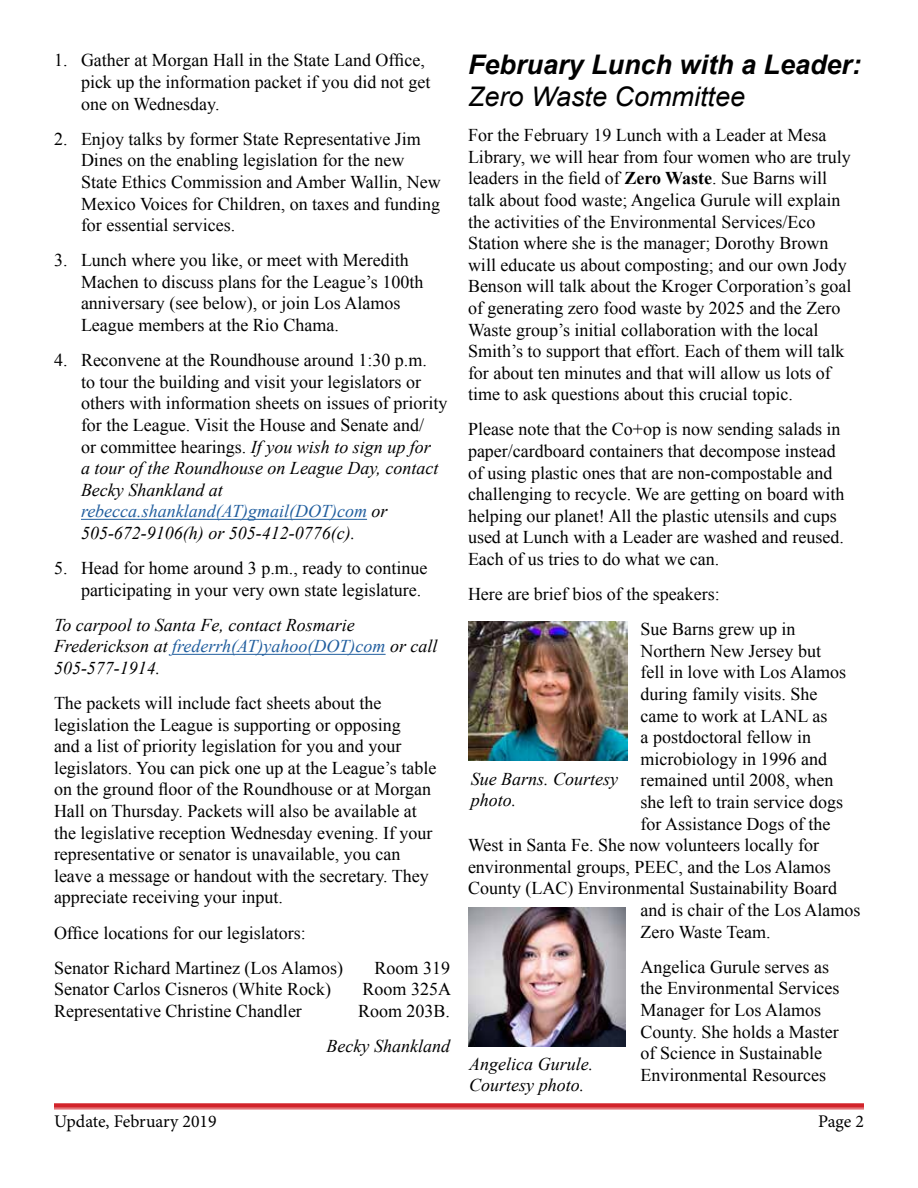
<style>
.page{position:relative;width:918px;height:1188px;background:#fff}
.page>*{position:absolute;margin:0;border:0;box-sizing:border-box;transform-origin:0 0}
.t1{font:italic 700 27px "Arial";color:#000}
.t2{font:italic 27px "Arial";color:#000}
.t3{font:18px/21.6px "Times New Roman";color:#000}
.t4{font:italic 18px/21.6px "Times New Roman";color:#000}
.t5{font:17.85px "Minion Pro";letter-spacing:-.005em;color:#000}
.s1{font-style:italic}
.s2{font-style:italic;color:#215e9e}
.s3{color:#215e9e}
.s4{font-weight:700}
</style>
<div class="page">
<div style="left:54px;top:1103px;width:810px;height:5px;background:#d2232a"></div>
<hr style="left:54px;top:1109px;width:810px;height:1px;background:#d2232a">
<hr style="left:81px;top:519px;width:286px;height:1px;background:#215e9e">
<hr style="left:172px;top:654px;width:214px;height:1px;background:#215e9e">
<img style="left:469px;top:622px;width:158px;height:139px">
<img style="left:469px;top:908px;width:157px;height:138px">
<p class="t3" style="left:81px;top:49px;width:351px;text-indent:-27px">1. Gather at Morgan Hall in the State Land Office, pick up the information packet if you did not get one on Wednesday.</p>
<p class="t3" style="left:81px;top:128px;width:361px;text-indent:-27px">2. Enjoy talks by former State Representative Jim Dines on the enabling legislation for the new State Ethics Commission and Amber Wallin, New Mexico Voices for Children, on taxes and funding for essential services.</p>
<p class="t3" style="left:81px;top:249px;width:344px;text-indent:-27px">3. Lunch where you like, or meet with Meredith Machen to discuss plans for the League’s 100th anniversary (see below), or join Los Alamos League members at the Rio Chama.</p>
<p class="t3" style="left:81px;top:349px;width:368px;text-indent:-27px">4. Reconvene at the Roundhouse around 1:30 p.m.<br>to tour the building and visit your legislators or others with information sheets on issues of priority for the League. Visit the House and Senate and/<br>or committee hearings. <span class="s1">If you wish to sign up for<br>a tour of the Roundhouse on League Day, contact Becky Shankland at </span><span class="s2">rebecca.shankland(AT)gmail(DOT)com</span> <span class="s1">or 505-672-9106(h) or 505-412-0776(c).</span></p>
<p class="t3" style="left:81px;top:557px;width:348px;text-indent:-27px">5. Head for home around 3 p.m., ready to continue participating in your very own state legislature.</p>
<p class="t4" style="left:54px;top:614px;width:385px">To carpool to Santa Fe, contact Rosmarie<br>Frederickson at <span class="s3">frederrh(AT)yahoo(DOT)com</span> or call<br>505-577-1914.</p>
<p class="t3" style="left:54px;top:692px;width:384px">The packets will include fact sheets about the legislation the League is supporting or opposing<br>and a list of priority legislation for you and your legislators. You can pick one up at the League’s table on the ground floor of the Roundhouse or at Morgan Hall on Thursday. Packets will also be available at the legislative reception Wednesday evening. If your representative or senator is unavailable, you can leave a message or handout with the secretary. They appreciate receiving your input.</p>
<p class="t3" style="left:54px;top:915px;width:290px;line-height:35.1px">Office locations for our legislators:<br>Senator Richard Martinez (Los Alamos)</p>
<p class="t3" style="left:374px;top:957px;width:77px">Room 319</p>
<p class="t3" style="left:54px;top:978px;width:278px">Senator Carlos Cisneros (White Rock)</p>
<p class="t3" style="left:363px;top:978px;width:90px">Room 325A</p>
<p class="t3" style="left:54px;top:1000px;width:249px">Representative Christine Chandler</p>
<p class="t3" style="left:358px;top:1000px;width:94px">Room 203B.</p>
<p class="t4" style="left:327px;top:1035px;width:125px">Becky Shankland</p>
<h1 class="t1" style="left:468px;top:47px;width:395px">February Lunch with a Leader:</h1>
<h1 class="t2" style="left:468px;top:79px;width:279px">Zero Waste Committee</h1>
<p class="t3" style="left:468px;top:124px;width:385px">For the February 19 Lunch with a Leader at Mesa Library, we will hear from four women who are truly leaders in the field of <span class="s4">Zero Waste</span>. Sue Barns will talk about food waste; Angelica Gurule will explain the activities of the Environmental Services/Eco Station where she is the manager; Dorothy Brown will educate us about composting; and our own Jody Benson will talk about the Kroger Corporation’s goal of generating zero food waste by 2025 and the Zero Waste group’s initial collaboration with the local Smith’s to support that effort. Each of them will talk for about ten minutes and that will allow us lots of time to ask questions about this crucial topic.</p>
<p class="t3" style="left:468px;top:418px;width:378px">Please note that the Co+op is now sending salads in paper/cardboard containers that decompose instead of using plastic ones that are non-compostable and challenging to recycle. We are getting on board with helping our planet! All the plastic utensils and cups used at Lunch with a Leader are washed and reused.<br>Each of us tries to do what we can.</p>
<p class="t3" style="left:641px;top:576px;width:156px;line-height:35.1px;text-indent:-173px">Here are brief bios of the speakers:<br>Sue Barns grew up in</p>
<p class="t3" style="left:641px;top:640px;width:182px">Northern New Jersey but</p>
<p class="t3" style="left:641px;top:661px;width:207px">fell in love with Los Alamos</p>
<p class="t3" style="left:641px;top:683px;width:179px">during family visits. She</p>
<p class="t3" style="left:641px;top:705px;width:188px">came to work at LANL as</p>
<p class="t3" style="left:641px;top:726px;width:172px">a postdoctoral fellow in</p>
<p class="t3" style="left:641px;top:748px;width:188px">microbiology in 1996 and</p>
<p class="t3" style="left:641px;top:769px;width:194px">remained until 2008, when</p>
<p class="t3" style="left:641px;top:791px;width:204px">she left to train service dogs</p>
<p class="t3" style="left:641px;top:813px;width:191px">for Assistance Dogs of the</p>
<p class="t3" style="left:468px;top:834px;width:353px">West in Santa Fe. She now volunteers locally for</p>
<p class="t3" style="left:468px;top:856px;width:364px">environmental groups, PEEC, and the Los Alamos</p>
<p class="t3" style="left:468px;top:877px;width:370px">County (LAC) Environmental Sustainability Board</p>
<p class="t3" style="left:641px;top:899px;width:221px">and is chair of the Los Alamos</p>
<p class="t3" style="left:641px;top:921px;width:132px">Zero Waste Team.</p>
<p class="t3" style="left:641px;top:956px;width:200px">Angelica Gurule serves as the Environmental Services<br>Manager for Los Alamos<br>County. She holds a Master of Science in Sustainable<br>Environmental Resources</p>
<p class="t4" style="left:471px;top:767px;width:149px">Sue Barns. Courtesy photo.</p>
<p class="t4" style="left:469px;top:1053px;width:125px">Angelica Gurule.<br>Courtesy photo.</p>
<p class="t5" style="left:54px;top:1109px;width:164px">Update, February 2019</p>
<p class="t5" style="left:818px;top:1109px;width:47px">Page 2</p>
</div>
